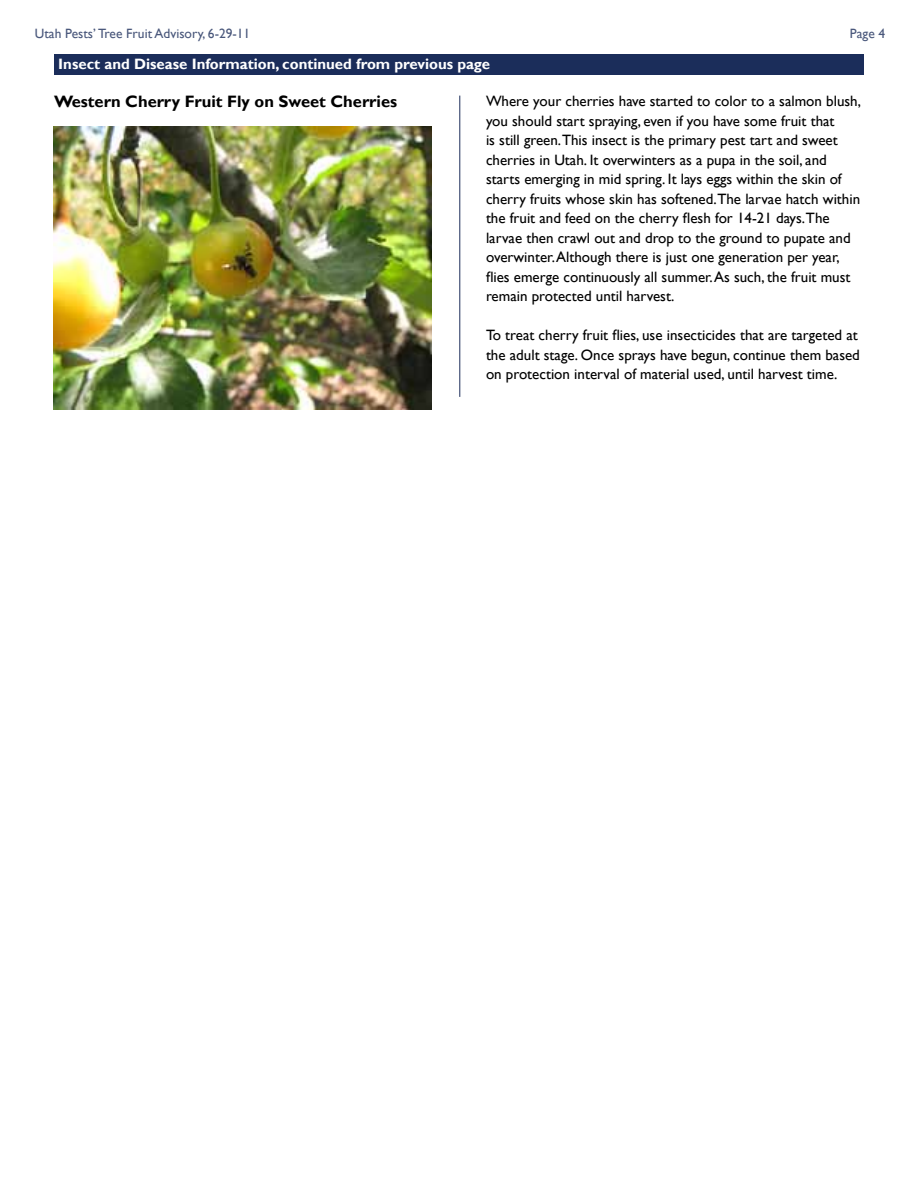
<style>
.page{position:relative;width:918px;height:1188px;background:#fff}
.page>*{position:absolute;margin:0;border:0;box-sizing:border-box;transform-origin:0 0}
.t1{font:700 16.5px "Gill Sans";color:#000}
.t2{font:15px/19.5px "Gill Sans";color:#000}
.t3{font:700 15px "Gill Sans";color:#fff}
.t4{font:13.5px "Gill Sans";color:#49577b}
</style>
<div class="page">
<div style="left:54px;top:54px;width:810px;height:21px;background:#1b2d5a"></div>
<hr style="left:459px;top:96px;width:1px;height:301px;background:#1b2d5a">
<img style="left:54px;top:126px;width:378px;height:284px">
<p class="t4" style="left:35px;top:26px;width:217px">Utah Pests’ Tree Fruit Advisory, 6-29-11</p>
<p class="t4" style="left:850px;top:26px;width:37px">Page 4</p>
<p class="t3" style="left:58px;top:55px;width:433px">Insect and Disease Information, continued from previous page</p>
<p class="t1" style="left:54px;top:92px;width:345px">Western Cherry Fruit Fly on Sweet Cherries</p>
<p class="t2" style="left:486px;top:92px;width:377px">Where your cherries have started to color to a salmon blush, you should start spraying, even if you have some fruit that<br>is still green.This insect is the primary pest tart and sweet cherries in Utah. It overwinters as a pupa in the soil, and starts emerging in mid spring. It lays eggs within the skin of cherry fruits whose skin has softened.The larvae hatch within the fruit and feed on the cherry flesh for 14-21 days.The larvae then crawl out and drop to the ground to pupate and overwinter. Although there is just one generation per year, flies emerge continuously all summer. As such, the fruit must remain protected until harvest.</p>
<p class="t2" style="left:486px;top:326px;width:375px">To treat cherry fruit flies, use insecticides that are targeted at the adult stage. Once sprays have begun, continue them based on protection interval of material used, until harvest time.</p>
</div>
